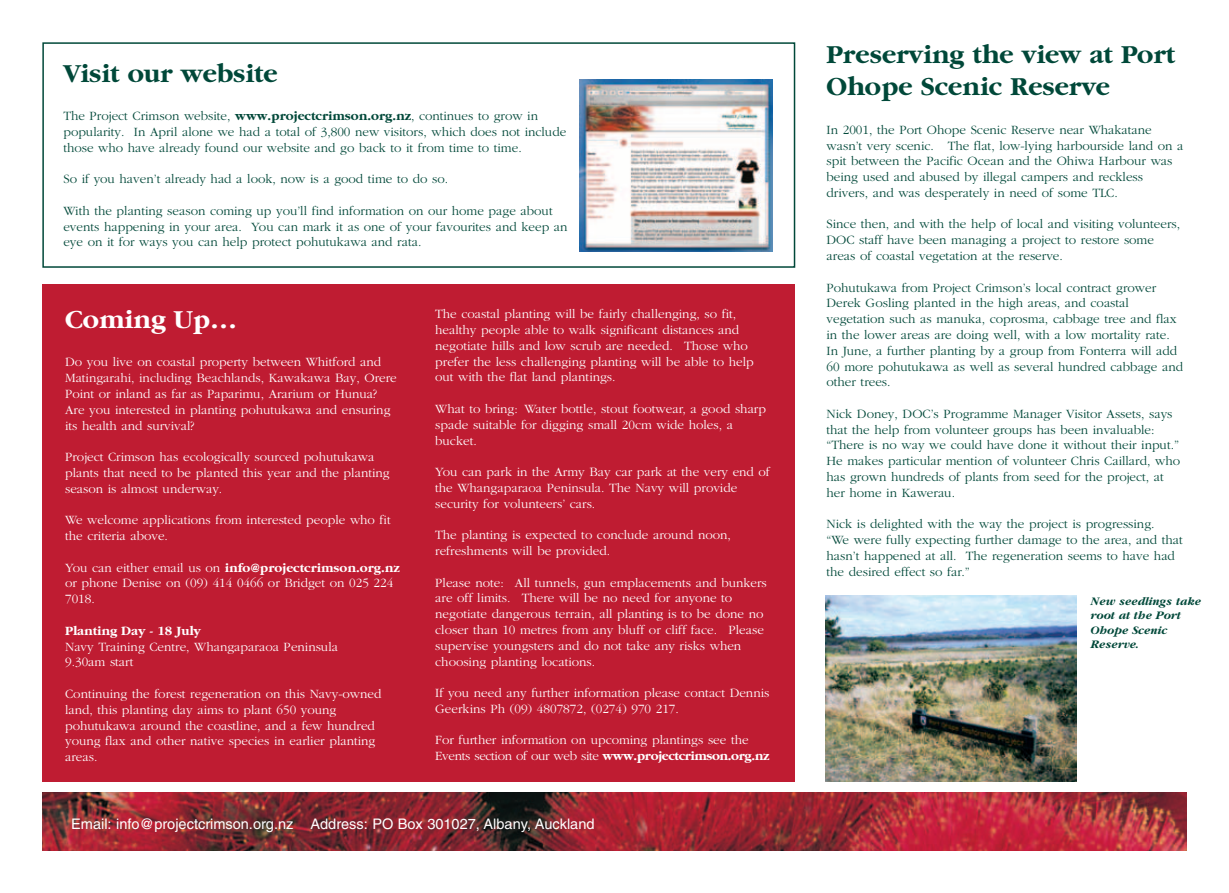
<style>
.page{position:relative;width:1229px;height:893px;background:#fff}
.page>*{position:absolute;margin:0;border:0;box-sizing:border-box;transform-origin:0 0}
.t1{font:700 27px/32.4px "Garamond";color:#004839}
.t2{font:700 27px "Garamond";color:#fff}
.t3{font:14.55px "Helvetica";color:#fff}
.t4{font:300 13.2px/15.8px "Garamond";color:#fff}
.t5{font:300 13.2px/15.8px "Garamond";color:#004839}
.t6{font:700 13.2px "Garamond";color:#fff}
.t7{font:italic 700 12px/14.4px "Garamond";color:#004839}
.s1{font-weight:700}
</style>
<div class="page">
<div style="left:42px;top:42px;width:753px;height:226px;border:2px solid #004839"></div>
<div style="left:42px;top:284px;width:753px;height:497px;background:#bf1c32"></div>
<img style="left:42px;top:792px;width:1144px;height:58px">
<img style="left:825px;top:595px;width:251px;height:186px">
<img style="left:579px;top:80px;width:194px;height:171px">
<h1 class="t1" style="left:63px;top:59px;width:216px">Visit our website</h1>
<p class="t5" style="left:63px;top:109px;width:504px">The Project Crimson website, <span class="s1">www.projectcrimson.org.nz</span>, continues to grow in popularity. In April alone we had a total of 3,800 new visitors, which does not include those who have already found our website and go back to it from time to time.</p>
<p class="t5" style="left:63px;top:172px;width:386px">So if you haven’t already had a look, now is a good time to do so.</p>
<p class="t5" style="left:63px;top:204px;width:506px">With the planting season coming up you’ll find information on our home page about events happening in your area. You can mark it as one of your favourites and keep an eye on it for ways you can help protect pohutukawa and rata.</p>
<h1 class="t2" style="left:65px;top:309px;width:173px">Coming Up…</h1>
<p class="t4" style="left:65px;top:355px;width:333px">Do you live on coastal property between Whitford and Matingarahi, including Beachlands, Kawakawa Bay, Orere Point or inland as far as Paparimu, Ararium or Hunua?<br>Are you interested in planting pohutukawa and ensuring its health and survival?</p>
<p class="t4" style="left:65px;top:450px;width:326px">Project Crimson has ecologically sourced pohutukawa plants that need to be planted this year and the planting season is almost underway.</p>
<p class="t4" style="left:65px;top:513px;width:327px">We welcome applications from interested people who fit the criteria above.</p>
<p class="t4" style="left:65px;top:560px;width:336px">You can either email us on <span class="s1">info@projectcrimson.org.nz </span>or phone Denise on (09) 414 0466 or Bridget on 025 224<br>7018.</p>
<p class="t6" style="left:65px;top:625px;width:137px">Planting Day - 18 July</p>
<p class="t4" style="left:65px;top:639px;width:274px">Navy Training Centre, Whangaparaoa Peninsula<br>9.30am start</p>
<p class="t4" style="left:65px;top:687px;width:318px">Continuing the forest regeneration on this Navy-owned land, this planting day aims to plant 650 young pohutukawa around the coastline, and a few hundred young flax and other native species in earlier planting areas.</p>
<p class="t4" style="left:435px;top:307px;width:320px">The coastal planting will be fairly challenging, so fit, healthy people able to walk significant distances and negotiate hills and low scrub are needed. Those who prefer the less challenging planting will be able to help out with the flat land plantings.</p>
<p class="t4" style="left:435px;top:402px;width:332px">What to bring: Water bottle, stout footwear, a good sharp spade suitable for digging small 20cm wide holes, a bucket.</p>
<p class="t4" style="left:435px;top:465px;width:336px">You can park in the Army Bay car park at the very end of the Whangaparaoa Peninsula. The Navy will provide security for volunteers’ cars.</p>
<p class="t4" style="left:435px;top:528px;width:297px">The planting is expected to conclude around noon, refreshments will be provided.</p>
<p class="t4" style="left:435px;top:575px;width:333px">Please note: All tunnels, gun emplacements and bunkers are off limits. There will be no need for anyone to negotiate dangerous terrain, all planting is to be done no closer than 10 metres from any bluff or cliff face. Please supervise youngsters and do not take any risks when choosing planting locations.</p>
<p class="t4" style="left:435px;top:686px;width:335px">If you need any further information please contact Dennis<br>Geerkins Ph (09) 4807872, (0274) 970 217.</p>
<p class="t4" style="left:435px;top:733px;width:335px">For further information on upcoming plantings see the<br>Events section of our web site <span class="s1">www.projectcrimson.org.nz</span></p>
<p class="t3" style="left:71px;top:818px;width:525px">Email: info@projectcrimson.org.nz Address: PO Box 301027, Albany, Auckland</p>
<h1 class="t1" style="left:826px;top:40px;width:350px">Preserving the view at Port<br>Ohope Scenic Reserve</h1>
<p class="t5" style="left:826px;top:123px;width:358px">In 2001, the Port Ohope Scenic Reserve near Whakatane wasn’t very scenic. The flat, low-lying harbourside land on a spit between the Pacific Ocean and the Ohiwa Harbour was being used and abused by illegal campers and reckless drivers, and was desperately in need of some TLC.</p>
<p class="t5" style="left:826px;top:217px;width:355px">Since then, and with the help of local and visiting volunteers,<br>DOC staff have been managing a project to restore some areas of coastal vegetation at the reserve.</p>
<p class="t5" style="left:826px;top:280px;width:358px">Pohutukawa from Project Crimson’s local contract grower Derek Gosling planted in the high areas, and coastal vegetation such as manuka, coprosma, cabbage tree and flax in the lower areas are doing well, with a low mortality rate.<br>In June, a further planting by a group from Fonterra will add 60 more pohutukawa as well as several hundred cabbage and other trees.</p>
<p class="t5" style="left:826px;top:407px;width:355px">Nick Doney, DOC’s Programme Manager Visitor Assets, says that the help from volunteer groups has been invaluable: “There is no way we could have done it without their input.” He makes particular mention of volunteer Chris Caillard, who has grown hundreds of plants from seed for the project, at her home in Kawerau.</p>
<p class="t5" style="left:826px;top:517px;width:358px">Nick is delighted with the way the project is progressing.<br>“We were fully expecting further damage to the area, and that hasn’t happened at all. The regeneration seems to have had the desired effect so far.”</p>
<p class="t7" style="left:1090px;top:595px;width:112px">New seedlings take root at the Port<br>Ohope Scenic<br>Reserve.</p>
</div>
